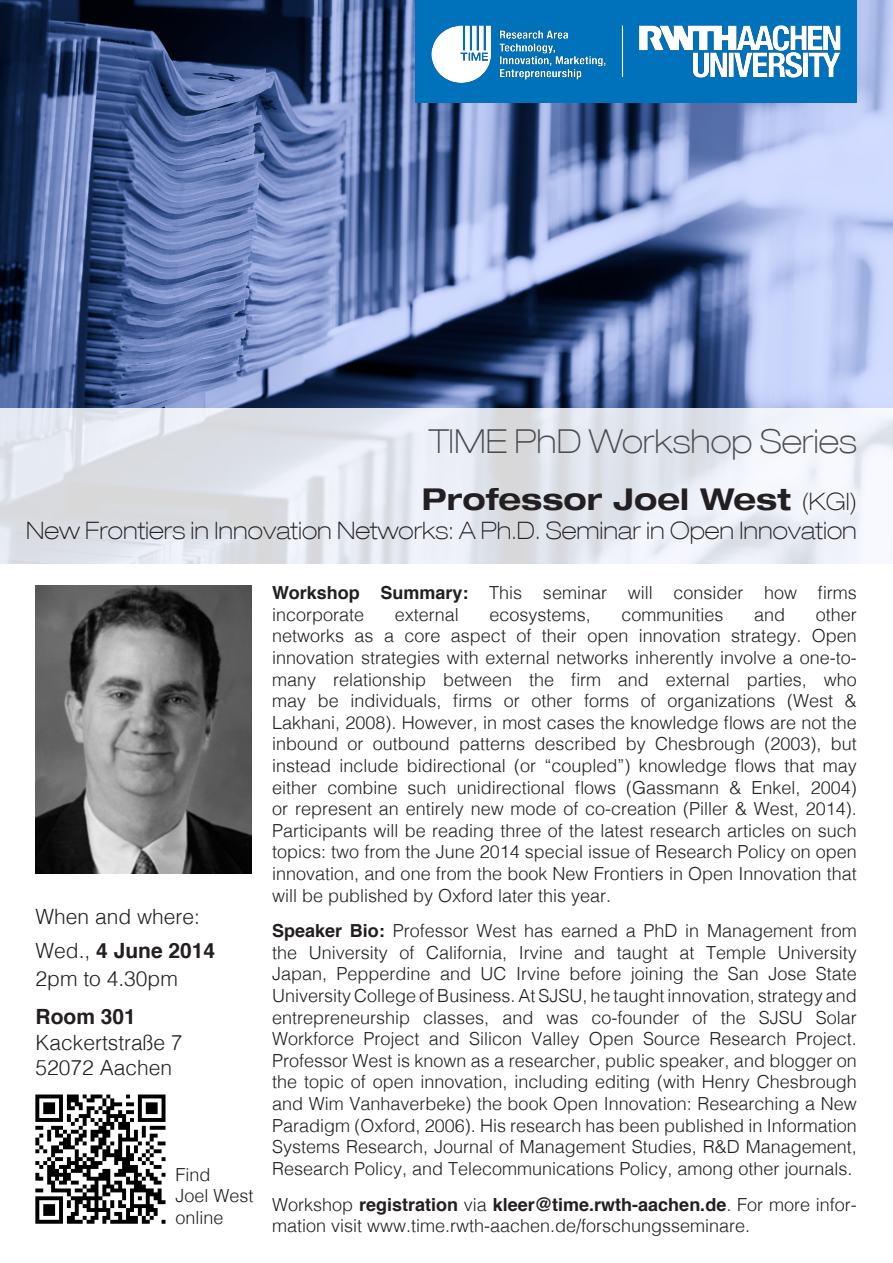
<style>
.page{position:relative;width:893px;height:1263px;background:#fff}
.page>*{position:absolute;margin:0;border:0;box-sizing:border-box;transform-origin:0 0}
.t1{font:100 expanded 33px "Helvetica Neue LT Com";color:#4b4c4d}
.t2{font:700 expanded 30px "Helvetica Neue LT Com";color:#231f20}
.t3{font:100 expanded 24px "Helvetica Neue LT Com";color:#231f20}
.t4{font:300 21px/25.2px "Helvetica";color:#231f20}
.t5{font:700 21px "Helvetica";color:#231f20}
.t6{font:300 18px/21.6px "Helvetica";color:#231f20;text-align:justify}
.s1{font-weight:100;font-size:24px}
.s2{font-weight:300}
.s3{font-weight:700}
</style>
<div class="page">
<img style="left:0;top:0;width:893px;height:408px">
<svg style="left:0;top:408px;width:893px;height:155px"></svg>
<img style="left:36px;top:586px;width:216px;height:288px">
<img style="left:36px;top:1094px;width:130px;height:130px">
<img style="left:416px;top:0;width:441px;height:102px">
<p class="t1" style="left:429px;top:421px;width:429px">TIME PhD Workshop Series</p>
<p class="t2" style="left:422px;top:480px;width:436px">Professor Joel West <span class="s1">(KGI)</span></p>
<p class="t3" style="left:26px;top:516px;width:832px">New Frontiers in Innovation Networks: A Ph.D. Seminar in Open Innovation</p>
<p class="t4" style="left:36px;top:902px;width:166px">When and where:</p>
<p class="t5" style="left:36px;top:933px;width:181px"><span class="s2">Wed.,</span> 4 June 2014</p>
<p class="t4" style="left:36px;top:965px;width:144px">2pm to 4.30pm</p>
<p class="t4" style="left:36px;top:1003px;width:149px"><span class="s3">Room 301<br></span>Kackertstraße 7</p>
<p class="t4" style="left:36px;top:1053px;width:138px">52072 Aachen</p>
<p class="t6" style="left:175px;top:1162px;width:80px;text-align:left">Find<br>Joel West online</p>
<p class="t6" style="left:272px;top:581px;width:586px"><span class="s3">Workshop Summary:</span> This seminar will consider how firms incorporate</p>
<p class="t6" style="left:272px;top:602px;width:586px;text-indent:544px">other networks as a core aspect of their open innovation strategy. Open innovation strategies with external networks inherently involve a one-to-</p>
<p class="t6" style="left:272px;top:667px;width:586px">many relationship between the firm and external parties, who may be individuals, firms or other forms of organizations (West &amp; Lakhani, 2008). However, in most cases the knowledge flows are not the inbound or outbound patterns described by Chesbrough (2003), but instead include bidirectional (or “coupled”) knowledge flows that may either combine such unidirectional flows (Gassmann &amp; Enkel, 2004) or represent an entirely new mode of co-creation (Piller &amp; West, 2014).</p>
<p class="t6" style="left:272px;top:818px;width:586px">Participants will be reading three of the latest research articles on such topics: two from the June 2014 special issue of Research Policy on open innovation, and one from the book New Frontiers in Open Innovation that will be published by Oxford later this year.</p>
<p class="t6" style="left:272px;top:919px;width:586px"><span class="s3">Speaker Bio:</span> Professor West has earned a PhD in Management from the University of California, Irvine and taught at Temple University Japan, Pepperdine and UC Irvine before joining the San Jose State University College of Business. At SJSU, he taught innovation, strategy and entrepreneurship classes, and was co-founder of the SJSU Solar Workforce Project and Silicon Valley Open Source Research Project.<br>Professor West is known as a researcher, public speaker, and blogger on the topic of open innovation, including editing (with Henry Chesbrough and Wim Vanhaverbeke) the book Open Innovation: Researching a New Paradigm (Oxford, 2006). His research has been published in Information Systems Research, Journal of Management Studies, R&amp;D Management, Research Policy, and Telecommunications Policy, among other journals.</p>
<p class="t6" style="left:395px;top:602px;width:66px">external</p>
<p class="t6" style="left:490px;top:602px;width:103px">ecosystems,</p>
<p class="t6" style="left:621px;top:602px;width:104px">communities</p>
<p class="t6" style="left:754px;top:602px;width:33px">and</p>
<p class="t6" style="left:272px;top:1192px;width:586px">Workshop <span class="s3">registration</span> via <span class="s3">kleer@time.rwth-aachen.de</span>. For more infor&shy;mation visit www.time.rwth-aachen.de/forschungsseminare.</p>
</div>
